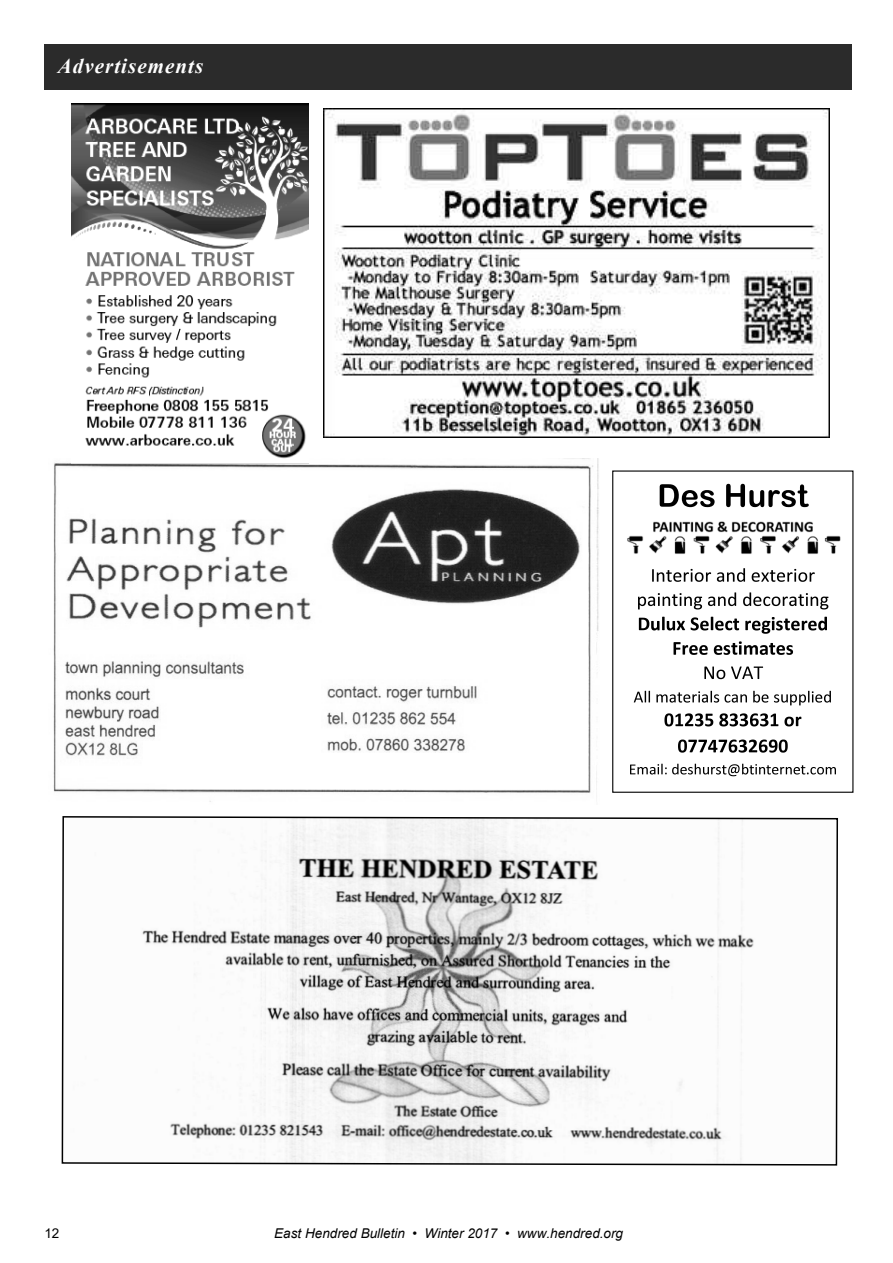
<style>
.page{position:relative;width:893px;height:1263px;background:#fff}
.page>*{position:absolute;margin:0;border:0;box-sizing:border-box;transform-origin:0 0}
.t1{font:italic 700 21px "Times New Roman";letter-spacing:.05em;color:#fefefe}
.t2{font:italic 13.5px "Arial";color:#000}
.t3{font:13.5px "Arial";color:#000}
</style>
<div class="page">
<div style="left:44px;top:44px;width:808px;height:46px;background:#2b2b2b"></div>
<img style="left:53px;top:458px;width:546px;height:344px">
<img style="left:71px;top:104px;width:237px;height:359px">
<img style="left:324px;top:108px;width:506px;height:329px">
<svg style="left:61px;top:816px;width:777px;height:350px"></svg>
<div style="left:612px;top:470px;width:241px;height:323px;border:1px solid #000"></div>
<svg style="left:660px;top:484px;width:55px;height:23px"></svg>
<svg style="left:726px;top:484px;width:83px;height:23px"></svg>
<svg style="left:652px;top:569px;width:59px;height:13px"></svg>
<svg style="left:717px;top:568px;width:28px;height:14px"></svg>
<svg style="left:752px;top:569px;width:63px;height:13px"></svg>
<svg style="left:638px;top:593px;width:64px;height:16px"></svg>
<svg style="left:708px;top:592px;width:28px;height:14px"></svg>
<svg style="left:743px;top:592px;width:85px;height:17px"></svg>
<svg style="left:639px;top:617px;width:46px;height:13px"></svg>
<svg style="left:691px;top:617px;width:48px;height:13px"></svg>
<svg style="left:745px;top:617px;width:82px;height:17px"></svg>
<svg style="left:673px;top:642px;width:35px;height:13px"></svg>
<svg style="left:714px;top:641px;width:79px;height:14px"></svg>
<svg style="left:704px;top:666px;width:21px;height:13px"></svg>
<svg style="left:731px;top:666px;width:32px;height:13px"></svg>
<svg style="left:634px;top:691px;width:16px;height:11px"></svg>
<svg style="left:656px;top:691px;width:91px;height:12px"></svg>
<svg style="left:753px;top:691px;width:15px;height:12px"></svg>
<svg style="left:774px;top:691px;width:57px;height:14px"></svg>
<svg style="left:664px;top:713px;width:49px;height:13px"></svg>
<svg style="left:719px;top:713px;width:59px;height:13px"></svg>
<svg style="left:784px;top:717px;width:17px;height:9px"></svg>
<svg style="left:678px;top:739px;width:110px;height:14px"></svg>
<svg style="left:630px;top:764px;width:206px;height:12px"></svg>
<img style="left:627px;top:521px;width:214px;height:33px">
<h1 class="t1" style="left:58px;top:58px;width:147px">Advertisements</h1>
<p class="t3" style="left:44px;top:1228px;width:17px">12</p>
<p class="t2" style="left:274px;top:1228px;width:350px">East Hendred Bulletin • Winter 2017 • www.hendred.org</p>
</div>
